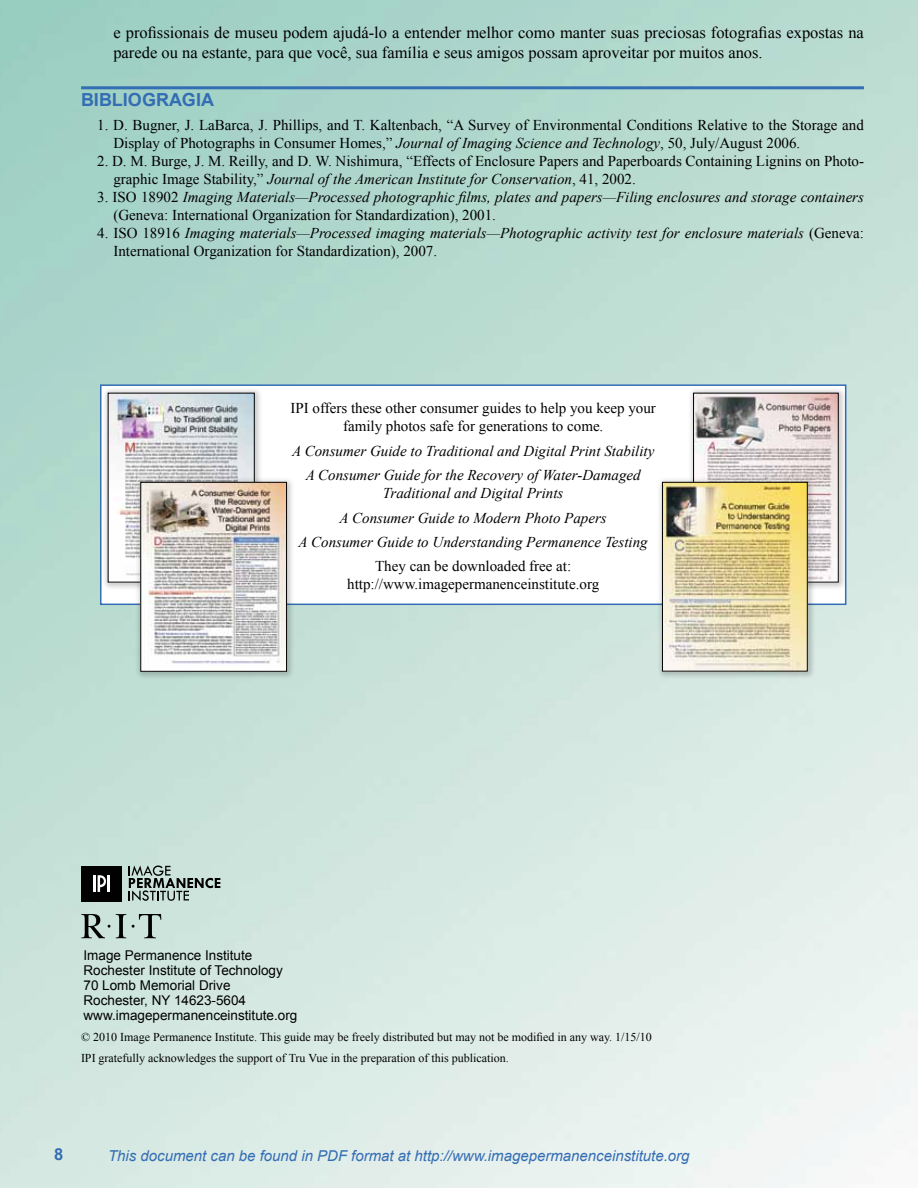
<style>
.page{position:relative;width:918px;height:1188px;background:#fff}
.page>*{position:absolute;margin:0;border:0;box-sizing:border-box;transform-origin:0 0}
.t1{font:700 18px "Arial";color:#336db4}
.t2{font:16.5px/19.8px "Times New Roman";color:#000}
.t3{font:700 16.5px "Arial";color:#336db4}
.t4{font:15px/18px "Times New Roman";color:#000}
.t5{font:italic 15px/24.5px "Times New Roman";color:#000}
.t6{font:italic 15px "Arial";color:#336db4}
.t7{font:13.5px/15px "Arial";color:#000}
.t8{font:12px/20.9px "Times New Roman";color:#000}
.s1{font-style:italic}
.s2{font-style:normal}
</style>
<div class="page">
<img style="left:0;top:0;width:918px;height:1188px">
<div style="left:100px;top:384px;width:746px;height:221px;background:#fff;border:2px solid #336db4"></div>
<hr style="left:81px;top:86px;width:783px;height:3px;background:#336db4">
<svg style="left:116px;top:914px;width:10px;height:24px"></svg>
<svg style="left:81px;top:914px;width:29px;height:24px"></svg>
<svg style="left:132px;top:914px;width:29px;height:24px"></svg>
<svg style="left:129px;top:865px;width:91px;height:36px"></svg>
<div style="left:81px;top:866px;width:41px;height:35px;background:#010101"></div>
<hr style="left:93px;top:875px;width:3px;height:17px;background:#fff">
<svg style="left:98px;top:875px;width:8px;height:17px"></svg>
<hr style="left:107px;top:875px;width:3px;height:17px;background:#fff">
<div style="left:102px;top:387px;width:161px;height:204px;background:#000;opacity:.2"></div>
<img style="left:110px;top:395px;width:142px;height:185px">
<div style="left:134px;top:476px;width:161px;height:204px;background:#000;opacity:.2"></div>
<img style="left:143px;top:484px;width:142px;height:186px">
<div style="left:141px;top:482px;width:146px;height:190px;border:1px solid #000"></div>
<div style="left:687px;top:387px;width:160px;height:204px;background:#000;opacity:.2"></div>
<img style="left:695px;top:395px;width:141px;height:185px">
<div style="left:656px;top:476px;width:160px;height:204px;background:#000;opacity:.2"></div>
<img style="left:664px;top:484px;width:141px;height:185px">
<div style="left:662px;top:482px;width:145px;height:189px;border:1px solid #000"></div>
<p class="t2" style="left:113px;top:23px;width:752px">e profissionais de museu podem ajudá-lo a entender melhor como manter suas preciosas fotografias expostas na parede ou na estante, para que você, sua família e seus amigos possam aproveitar por muitos anos.</p>
<p class="t1" style="left:81px;top:88px;width:135px">BIBLIOGRAGIA</p>
<p class="t4" style="left:113px;top:116px;width:752px;text-indent:-16px">1. D. Bugner, J. LaBarca, J. Phillips, and T. Kaltenbach, “A Survey of Environmental Conditions Relative to the Storage and<br>Display of Photographs in Consumer Homes,” <span class="s1">Journal of Imaging Science and Technology</span>, 50, July/August 2006.</p>
<p class="t4" style="left:113px;top:152px;width:752px;text-indent:-16px">2. D. M. Burge, J. M. Reilly, and D. W. Nishimura, “Effects of Enclosure Papers and Paperboards Containing Lignins on Photo&shy;graphic Image Stability,” <span class="s1">Journal of the American Institute for Conservation</span>, 41, 2002.</p>
<p class="t5" style="left:113px;top:188px;width:752px;line-height:18px;text-indent:-16px"><span class="s2">3. ISO 18902</span> Imaging Materials—Processed photographic films, plates and papers—Filing enclosures and storage containers <span class="s2">(Geneva: International Organization for Standardization), 2001.</span></p>
<p class="t5" style="left:113px;top:224px;width:752px;line-height:18px;text-indent:-16px"><span class="s2">4. ISO 18916</span> Imaging materials—Processed imaging materials—Photographic activity test for enclosure materials <span class="s2">(Geneva:<br>International Organization for Standardization), 2007.</span></p>
<p class="t4" style="left:290px;top:399px;width:367px;text-align:center">IPI offers these other consumer guides to help you keep your family photos safe for generations to come.</p>
<p class="t5" style="left:292px;top:438px;width:364px;text-align:center">A Consumer Guide to Traditional and Digital Print Stability<br>A Consumer Guide for the Recovery of Water-Damaged</p>
<p class="t5" style="left:299px;top:481px;width:351px;text-align:center">Traditional and Digital Prints<br>A Consumer Guide to Modern Photo Papers<br>A Consumer Guide to Understanding Permanence Testing</p>
<p class="t4" style="left:347px;top:557px;width:254px;text-align:center">They can be downloaded free at: http://www.imagepermanenceinstitute.org</p>
<p class="t7" style="left:84px;top:948px;width:215px">Image Permanence Institute<br>Rochester Institute of Technology<br>70 Lomb Memorial Drive<br>Rochester, NY 14623-5604 www.imagepermanenceinstitute.org</p>
<p class="t8" style="left:81px;top:1026px;width:572px">© 2010 Image Permanence Institute. This guide may be freely distributed but may not be modified in any way. 1/15/10<br>IPI gratefully acknowledges the support of Tru Vue in the preparation of this publication.</p>
<p class="t3" style="left:54px;top:1144px;width:11px">8</p>
<p class="t6" style="left:108px;top:1146px;width:583px">This document can be found in PDF format at http://www.imagepermanenceinstitute.org</p>
</div>
